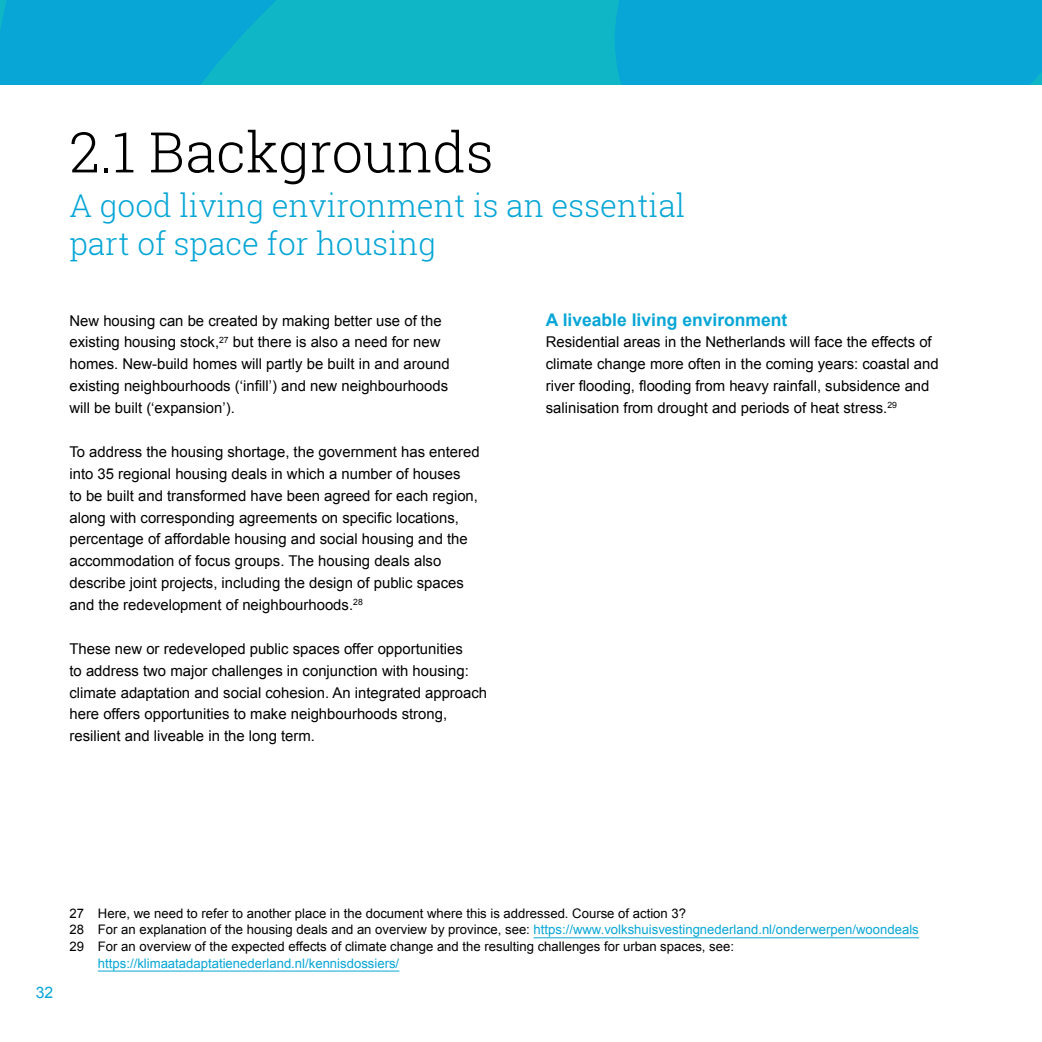
<style>
.page{position:relative;width:1042px;height:1042px;background:#fff}
.page>*{position:absolute;margin:0;border:0;box-sizing:border-box;transform-origin:0 0}
.t1{font:300 56px "Roboto Slab";color:#000}
.t2{font:300 31.5px/37.8px "Roboto Slab";color:#07a6d6}
.t3{font:700 17.5px "Arial";color:#07a6d6}
.t4{font:15.75px "Arial";color:#07a6d6}
.t5{font:14.88px/21.9px "Arial";color:#000}
.t6{font:13.12px/16.6px "Arial";color:#000}
.t7{font:13.12px "Arial";color:#07a6d6}
.s1{color:#07a6d6}
</style>
<div class="page">
<svg style="left:0;top:0;width:1042px;height:85px;background:#09abd0"></svg>
<hr style="left:533px;top:937px;width:386px;height:1px;background:#07a6d6">
<hr style="left:98px;top:970px;width:301px;height:1px;background:#07a6d6">
<h1 class="t1" style="left:69px;top:114px;width:426px">2.1 Backgrounds</h1>
<h2 class="t2" style="left:69px;top:186px;width:617px">A good living environment is an essential part of space for housing</h2>
<p class="t5" style="left:69px;top:309px;width:382px">New housing can be created by making better use of the existing housing stock,<sup>27</sup> but there is also a need for new homes. New-build homes will partly be built in and around existing neighbourhoods (‘infill’) and new neighbourhoods will be built (‘expansion’).</p>
<p class="t5" style="left:69px;top:441px;width:412px">To address the housing shortage, the government has entered into 35 regional housing deals in which a number of houses<br>to be built and transformed have been agreed for each region, along with corresponding agreements on specific locations, percentage of affordable housing and social housing and the accommodation of focus groups. The housing deals also describe joint projects, including the design of public spaces and the redevelopment of neighbourhoods.<sup>28</sup></p>
<p class="t5" style="left:69px;top:638px;width:419px">These new or redeveloped public spaces offer opportunities<br>to address two major challenges in conjunction with housing: climate adaptation and social cohesion. An integrated approach here offers opportunities to make neighbourhoods strong, resilient and liveable in the long term.</p>
<p class="t3" style="left:546px;top:308px;width:243px">A liveable living environment</p>
<p class="t5" style="left:546px;top:331px;width:394px">Residential areas in the Netherlands will face the effects of climate change more often in the coming years: coastal and river flooding, flooding from heavy rainfall, subsidence and salinisation from drought and periods of heat stress.<sup>29</sup></p>
<p class="t4" style="left:36px;top:982px;width:19px">32</p>
<p class="t6" style="left:69px;top:905px;width:851px">27 Here, we need to refer to another place in the document where this is addressed. Course of action 3?<br>28 For an explanation of the housing deals and an overview by province, see: <span class="s1">https://www.volkshuisvestingnederland.nl/onderwerpen/woondeals<br></span>29 For an overview of the expected effects of climate change and the resulting challenges for urban spaces, see:</p>
<p class="t7" style="left:98px;top:954px;width:303px">https://klimaatadaptatienederland.nl/kennisdossiers/</p>
</div>
